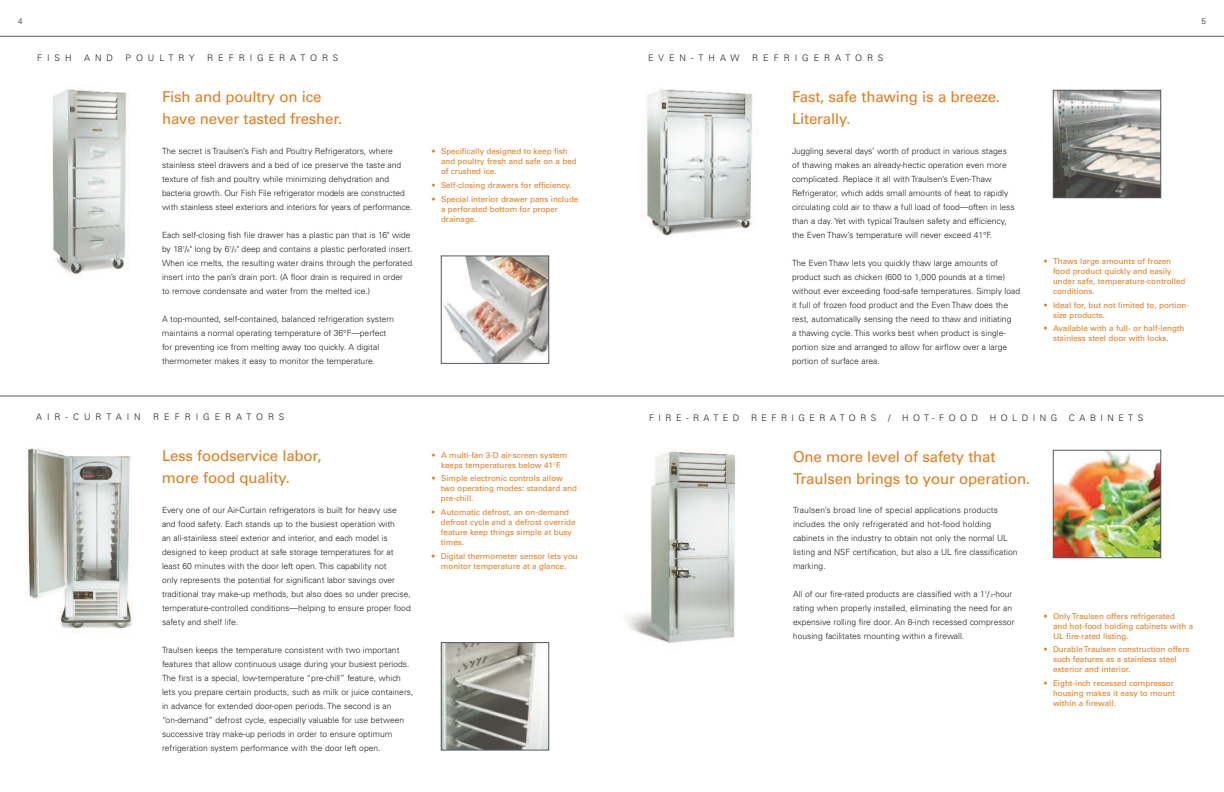
<style>
.page{position:relative;width:1224px;height:792px;background:#fff}
.page>*{position:absolute;margin:0;border:0;box-sizing:border-box;transform-origin:0 0}
.t1{font:15px/22px "Univers";letter-spacing:-.01em;color:#e37c1c}
.t2{font:300 9px "Univers";letter-spacing:.555em;color:#231f20}
.t3{font:300 9px "Univers";letter-spacing:.5em;color:#231f20}
.t4{font:300 9px "Univers";letter-spacing:.535em;color:#231f20}
.t5{font:300 8.5px/14px "Univers";color:#231f20}
.t6{font:8px/10px "Univers";color:#e37c1c}
.t7{font:300 8px "Univers";color:#231f20}
.s1{font-size:4.5px}
.s2{color:#dfb277}
</style>
<div class="page">
<hr style="left:0;top:36px;width:612px;height:1px;background:#535860">
<hr style="left:0;top:396px;width:612px;height:1px;background:#535860">
<hr style="left:612px;top:36px;width:612px;height:1px;background:#535860">
<hr style="left:612px;top:396px;width:612px;height:1px;background:#535860">
<img style="left:52px;top:86px;width:75px;height:192px">
<img style="left:26px;top:448px;width:107px;height:183px">
<img style="left:443px;top:644px;width:104px;height:104px">
<div style="left:441px;top:642px;width:108px;height:108px;border:1px solid #535860"></div>
<img style="left:1055px;top:452px;width:104px;height:104px">
<div style="left:1053px;top:450px;width:108px;height:108px;border:1px solid #535860"></div>
<img style="left:443px;top:258px;width:104px;height:104px">
<div style="left:441px;top:256px;width:108px;height:108px;border:1px solid #535860"></div>
<img style="left:625px;top:450px;width:111px;height:195px">
<img style="left:1055px;top:92px;width:104px;height:104px">
<div style="left:1053px;top:90px;width:108px;height:108px;border:1px solid #535860"></div>
<img style="left:646px;top:89px;width:108px;height:148px">
<p class="t7" style="left:18px;top:18px;width:6px">4</p>
<p class="t7" style="left:1202px;top:18px;width:6px">5</p>
<p class="t4" style="left:37px;top:55px;width:36px">FISH</p>
<p class="t4" style="left:84px;top:55px;width:31px">AND</p>
<p class="t4" style="left:126px;top:55px;width:71px">POULTRY</p>
<p class="t2" style="left:207px;top:55px;width:133px">REFRIGERATORS</p>
<h1 class="t1" style="left:162px;top:87px;width:182px">Fish and poultry on ice have never tasted fresher.</h1>
<p class="t5" style="left:162px;top:145px;width:252px">The secret is Traulsen’s Fish and Poultry Refrigerators, where stainless steel drawers and a bed of ice preserve the taste and texture of fish and poultry while minimizing dehydration and bacteria growth. Our Fish File refrigerator models are constructed with stainless steel exteriors and interiors for years of performance.</p>
<p class="t5" style="left:162px;top:229px;width:252px">Each self-closing fish file drawer has a plastic pan that is 16" wide by 18<sup>7</sup>/<span class="s1">8</span>" long by 6<sup>1</sup>/<span class="s1">2</span>" deep and contains a plastic perforated insert.<br>When ice melts, the resulting water drains through the perforated insert into the pan’s drain port. (A floor drain is required in order to remove condensate and water from the melted ice.)</p>
<p class="t5" style="left:162px;top:313px;width:234px">A top-mounted, self-contained, balanced refrigeration system maintains a normal operating temperature of 36°F—perfect for preventing ice from melting away too quickly. A digital thermometer makes it easy to monitor the temperature.</p>
<p class="t2" style="left:36px;top:414px;width:106px">AIR-CURTAIN</p>
<p class="t2" style="left:153px;top:414px;width:133px">REFRIGERATORS</p>
<h1 class="t1" style="left:162px;top:446px;width:161px">Less foodservice labor, more food quality.</h1>
<p class="t5" style="left:162px;top:504px;width:250px">Every one of our Air-Curtain refrigerators is built for heavy use and food safety. Each stands up to the busiest operation with<br>an all-stainless steel exterior and interior, and each model is designed to keep product at safe storage temperatures for at least 60 minutes with the door left open. This capability not<br>only represents the potential for significant labor savings over traditional tray make-up methods, but also does so under precise, temperature-controlled conditions—helping to ensure proper food safety and shelf life.</p>
<p class="t5" style="left:162px;top:644px;width:253px">Traulsen keeps the temperature consistent with two important features that allow continuous usage during your busiest periods.<br>The first is a special, low-temperature “pre-chill” feature, which lets you prepare certain products, such as milk or juice containers, in advance for extended door-open periods. The second is an “on-demand” defrost cycle, especially valuable for use between successive tray make-up periods in order to ensure optimum refrigeration system performance with the door left open.</p>
<p class="t6" style="left:441px;top:147px;width:137px;text-indent:-9px">• Specifically designed to keep fish and poultry fresh and safe on a bed of crushed ice.</p>
<p class="t6" style="left:432px;top:181px;width:141px">• Self-closing drawers for efficiency.</p>
<p class="t6" style="left:441px;top:194px;width:139px;text-indent:-9px">• Special interior drawer pans include a perforated bottom for proper drainage.</p>
<p class="t6" style="left:432px;top:451px;width:137px;text-align:center">• A multi-fan 3-D air-screen system keeps temperatures below 41<span class="s2">°</span>F.</p>
<p class="t6" style="left:441px;top:474px;width:137px;text-indent:-9px">• Simple electronic controls allow two operating modes: standard and pre-chill.</p>
<p class="t6" style="left:441px;top:508px;width:136px;text-indent:-9px">• Automatic defrost, an on-demand defrost cycle and a defrost override feature keep things simple at busy times.</p>
<p class="t6" style="left:432px;top:551px;width:147px;text-align:center">• Digital thermometer sensor lets you monitor temperature at a glance.</p>
<p class="t2" style="left:648px;top:55px;width:93px">EVEN-THAW</p>
<p class="t2" style="left:752px;top:55px;width:133px">REFRIGERATORS</p>
<h1 class="t1" style="left:792px;top:87px;width:210px">Fast, safe thawing is a breeze.<br>Literally.</h1>
<p class="t5" style="left:792px;top:145px;width:224px">Juggling several days’ worth of product in various stages of thawing makes an already-hectic operation even more complicated. Replace it all with Traulsen’s Even-Thaw Refrigerator, which adds small amounts of heat to rapidly circulating cold air to thaw a full load of food—often in less than a day. Yet with typical Traulsen safety and efficiency, the Even Thaw’s temperature will never exceed 41°F.</p>
<p class="t5" style="left:792px;top:257px;width:230px">The Even Thaw lets you quickly thaw large amounts of product such as chicken (600 to 1,000 pounds at a time) without ever exceeding food-safe temperatures. Simply load it full of frozen food product and the Even Thaw does the rest, automatically sensing the need to thaw and initiating<br>a thawing cycle. This works best when product is single&shy;portion size and arranged to allow for airflow over a large portion of surface area.</p>
<p class="t6" style="left:1053px;top:257px;width:134px;text-indent:-9px">• Thaws large amounts of frozen food product quickly and easily under safe, temperature-controlled conditions.</p>
<p class="t6" style="left:1053px;top:301px;width:138px;text-indent:-9px">• Ideal for, but not limited to, portion&shy;size products.</p>
<p class="t6" style="left:1053px;top:324px;width:133px;text-indent:-9px">• Available with a full- or half-length stainless steel door with locks.</p>
<p class="t3" style="left:649px;top:415px;width:92px">FIRE-RATED</p>
<p class="t3" style="left:751px;top:415px;width:127px">REFRIGERATORS</p>
<p class="t4" style="left:888px;top:415px;width:4px">/</p>
<p class="t4" style="left:902px;top:415px;width:77px">HOT-FOOD</p>
<p class="t3" style="left:990px;top:415px;width:69px">HOLDING</p>
<p class="t3" style="left:1069px;top:415px;width:76px">CABINETS</p>
<h1 class="t1" style="left:793px;top:447px;width:239px">One more level of safety that<br>Traulsen brings to your operation.</h1>
<p class="t5" style="left:793px;top:504px;width:226px">Traulsen’s broad line of special applications products includes the only refrigerated and hot-food holding cabinets in the industry to obtain not only the normal UL listing and NSF certification, but also a UL fire classification marking.</p>
<p class="t5" style="left:793px;top:588px;width:223px">All of our fire-rated products are classified with a 1<sup>1</sup>/ <span class="s1">2</span>-hour rating when properly installed, eliminating the need for an expensive rolling fire door. An 8-inch recessed compressor housing facilitates mounting within a firewall.</p>
<p class="t6" style="left:1053px;top:612px;width:142px;text-indent:-9px">• OnlyTraulsen offers refrigerated<br>and hot-food holding cabinets with a<br>UL fire-rated listing.</p>
<p class="t6" style="left:1053px;top:645px;width:138px;text-indent:-9px">• DurableTraulsen construction offers such features as a stainless steel exterior and interior.</p>
<p class="t6" style="left:1053px;top:679px;width:124px;text-indent:-9px">• Eight-inch recessed compressor housing makes it easy to mount within a firewall.</p>
</div>
